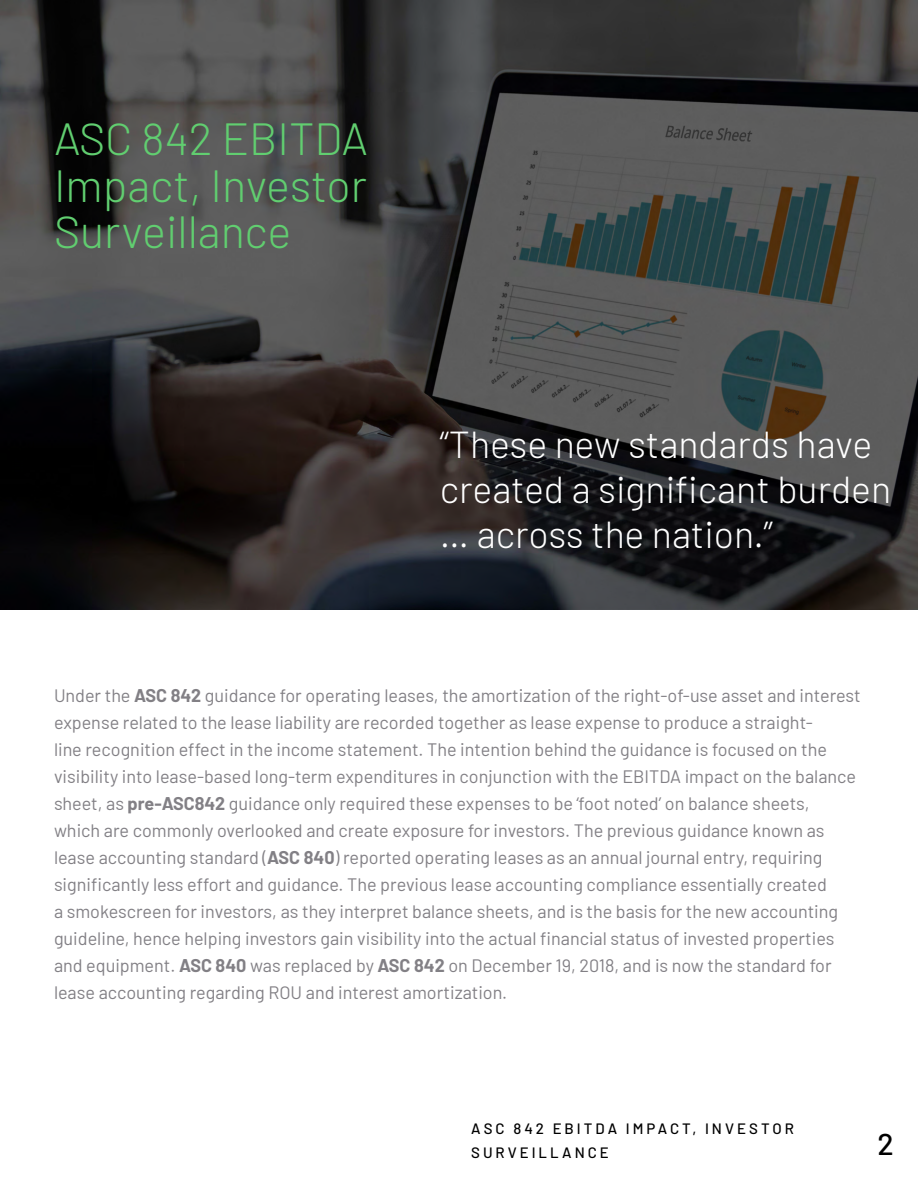
<style>
.page{position:relative;width:918px;height:1188px;background:#fff}
.page>*{position:absolute;margin:0;border:0;box-sizing:border-box;transform-origin:0 0}
.t1{font:300 45px/46.5px "Barlow";color:#61ce70;text-align:justify}
.t2{font:300 37.5px/45px "Barlow";color:#fff}
.t3{font:500 30px "Barlow";color:#000}
.t4{font:18px/27px "Barlow";color:#828085}
.t5{font:500 15px/24px "Barlow";letter-spacing:.2em;color:#000}
.s1{font-weight:700}
</style>
<div class="page">
<img style="left:0;top:0;width:918px;height:609px">
<h1 class="t1" style="left:54px;top:112px;width:316px">ASC 842 EBITDA Impact, Investor Surveillance</h1>
<h2 class="t2" style="left:440px;top:419px;width:453px">“These new standards have created a significant burden … across the nation.”</h2>
<p class="t4" style="left:54px;top:681px;width:808px">Under the <span class="s1">ASC 842</span> guidance for operating leases, the amortization of the right-of-use asset and interest expense related to the lease liability are recorded together as lease expense to produce a straight-<br>line recognition effect in the income statement. The intention behind the guidance is focused on the visibility into lease-based long-term expenditures in conjunction with the EBITDA impact on the balance sheet, as <span class="s1">pre-ASC842</span> guidance only required these expenses to be ‘foot noted’ on balance sheets,<br>which are commonly overlooked and create exposure for investors. The previous guidance known as lease accounting standard (<span class="s1">ASC 840</span>) reported operating leases as an annual journal entry, requiring significantly less effort and guidance. The previous lease accounting compliance essentially created<br>a smokescreen for investors, as they interpret balance sheets, and is the basis for the new accounting guideline, hence helping investors gain visibility into the actual financial status of invested properties and equipment. <span class="s1">ASC 840</span> was replaced by <span class="s1">ASC 842</span> on December 19, 2018, and is now the standard for lease accounting regarding ROU and interest amortization.</p>
<p class="t5" style="left:471px;top:1115px;width:324px">ASC 842 EBITDA IMPACT, INVESTOR<br>SURVEILLANCE</p>
<h3 class="t3" style="left:877px;top:1122px;width:18px">2</h3>
</div>
